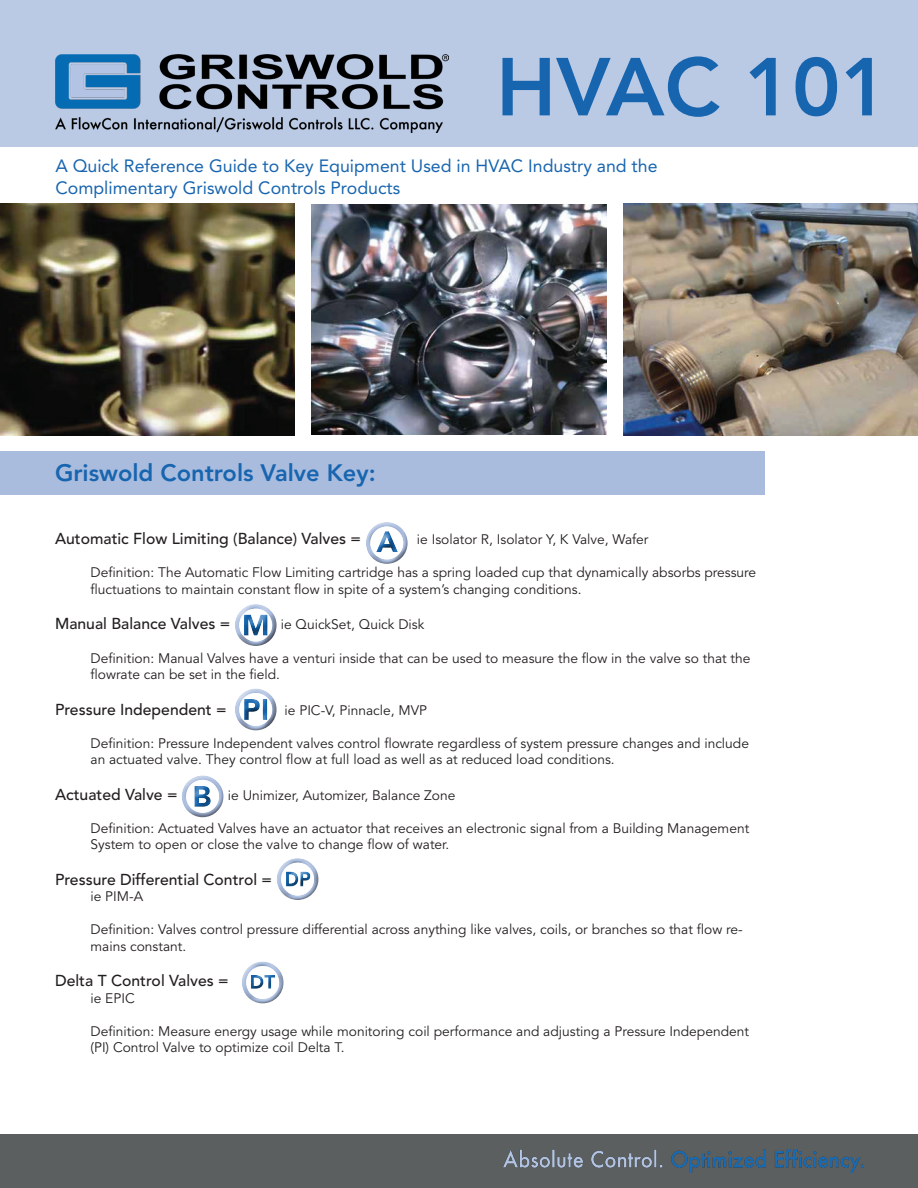
<style>
.page{position:relative;width:918px;height:1188px;background:#fff}
.page>*{position:absolute;margin:0;border:0;box-sizing:border-box;transform-origin:0 0}
.t1{font:800 81.15px "Avenir LT Std";color:#1865af}
.t2{font:800 23.55px "Avenir LT Std";color:#1865af}
.t3{font:17.7px/21.3px "Avenir";color:#1865af}
.t4{font:500 15.75px "Avenir LT Std";color:#231f20}
.t5{font:13.8px/16.5px "Avenir LT Std";color:#231f20}
</style>
<div class="page">
<div style="left:0;top:0;width:918px;height:146px;background:#bac9e4"></div>
<div style="left:0;top:451px;width:764px;height:44px;background:#a9bcde"></div>
<img style="left:0;top:204px;width:295px;height:231px">
<img style="left:623px;top:204px;width:295px;height:231px">
<img style="left:312px;top:205px;width:294px;height:229px">
<div style="left:0;top:1134px;width:918px;height:54px;background:#5b5f60"></div>
<img style="left:503px;top:1150px;width:360px;height:22px">
<img style="left:55px;top:54px;width:394px;height:79px">
<div style="left:363px;top:520px;width:45px;height:41px;background:#fff;opacity:.75"></div>
<div style="left:363px;top:526px;width:45px;height:40px;background:#231f20;opacity:.75"></div>
<div style="left:232px;top:602px;width:46px;height:40px;background:#fff;opacity:.75"></div>
<div style="left:232px;top:607px;width:46px;height:39px;background:#231f20;opacity:.75"></div>
<div style="left:232px;top:687px;width:46px;height:41px;background:#fff;opacity:.75"></div>
<div style="left:232px;top:693px;width:46px;height:37px;background:#231f20;opacity:.75"></div>
<div style="left:180px;top:772px;width:45px;height:39px;background:#fff;opacity:.75"></div>
<div style="left:180px;top:780px;width:45px;height:38px;background:#231f20;opacity:.75"></div>
<div style="left:274px;top:856px;width:46px;height:41px;background:#fff;opacity:.75"></div>
<div style="left:274px;top:861px;width:46px;height:41px;background:#231f20;opacity:.75"></div>
<div style="left:240px;top:960px;width:45px;height:40px;background:#fff;opacity:.75"></div>
<div style="left:240px;top:964px;width:45px;height:40px;background:#231f20;opacity:.75"></div>
<p class="t1" style="left:496px;top:39px;width:394px">HVAC 101</p>
<p class="t3" style="left:55px;top:156px;width:604px">A Quick Reference Guide to Key Equipment Used in HVAC Industry and the<br>Complimentary Griswold Controls Products</p>
<p class="t2" style="left:55px;top:459px;width:322px">Griswold Controls Valve Key:</p>
<p class="t4" style="left:55px;top:530px;width:308px">Automatic Flow Limiting (Balance) Valves =</p>
<p class="t5" style="left:417px;top:532px;width:233px">ie Isolator R, Isolator Y, K Valve, Wafer</p>
<p class="t5" style="left:91px;top:565px;width:667px">Definition: The Automatic Flow Limiting cartridge has a spring loaded cup that dynamically absorbs pressure fluctuations to maintain constant flow in spite of a system’s changing conditions.</p>
<p class="t4" style="left:55px;top:615px;width:177px">Manual Balance Valves =</p>
<p class="t5" style="left:281px;top:617px;width:145px">ie QuickSet, Quick Disk</p>
<p class="t5" style="left:91px;top:650px;width:662px">Definition: Manual Valves have a venturi inside that can be used to measure the flow in the valve so that the flowrate can be set in the field.</p>
<p class="t4" style="left:55px;top:700px;width:173px">Pressure Independent =</p>
<p class="t5" style="left:285px;top:702px;width:144px">ie PIC-V, Pinnacle, MVP</p>
<p class="t5" style="left:91px;top:735px;width:660px">Definition: Pressure Independent valves control flowrate regardless of system pressure changes and include an actuated valve. They control flow at full load as well as at reduced load conditions.</p>
<p class="t4" style="left:55px;top:785px;width:124px">Actuated Valve =</p>
<p class="t5" style="left:228px;top:787px;width:229px">ie Unimizer, Automizer, Balance Zone</p>
<p class="t5" style="left:91px;top:820px;width:660px">Definition: Actuated Valves have an actuator that receives an electronic signal from a Building Management<br>System to open or close the valve to change flow of water.</p>
<p class="t4" style="left:55px;top:870px;width:219px">Pressure Differential Control =</p>
<p class="t5" style="left:91px;top:889px;width:54px">ie PIM-A</p>
<p class="t5" style="left:91px;top:922px;width:654px">Definition: Valves control pressure differential across anything like valves, coils, or branches so that flow re&shy;mains constant.</p>
<p class="t4" style="left:55px;top:972px;width:175px">Delta T Control Valves =</p>
<p class="t5" style="left:91px;top:990px;width:46px">ie EPIC</p>
<p class="t5" style="left:91px;top:1023px;width:660px">Definition: Measure energy usage while monitoring coil performance and adjusting a Pressure Independent (PI) Control Valve to optimize coil Delta T.</p>
</div>
